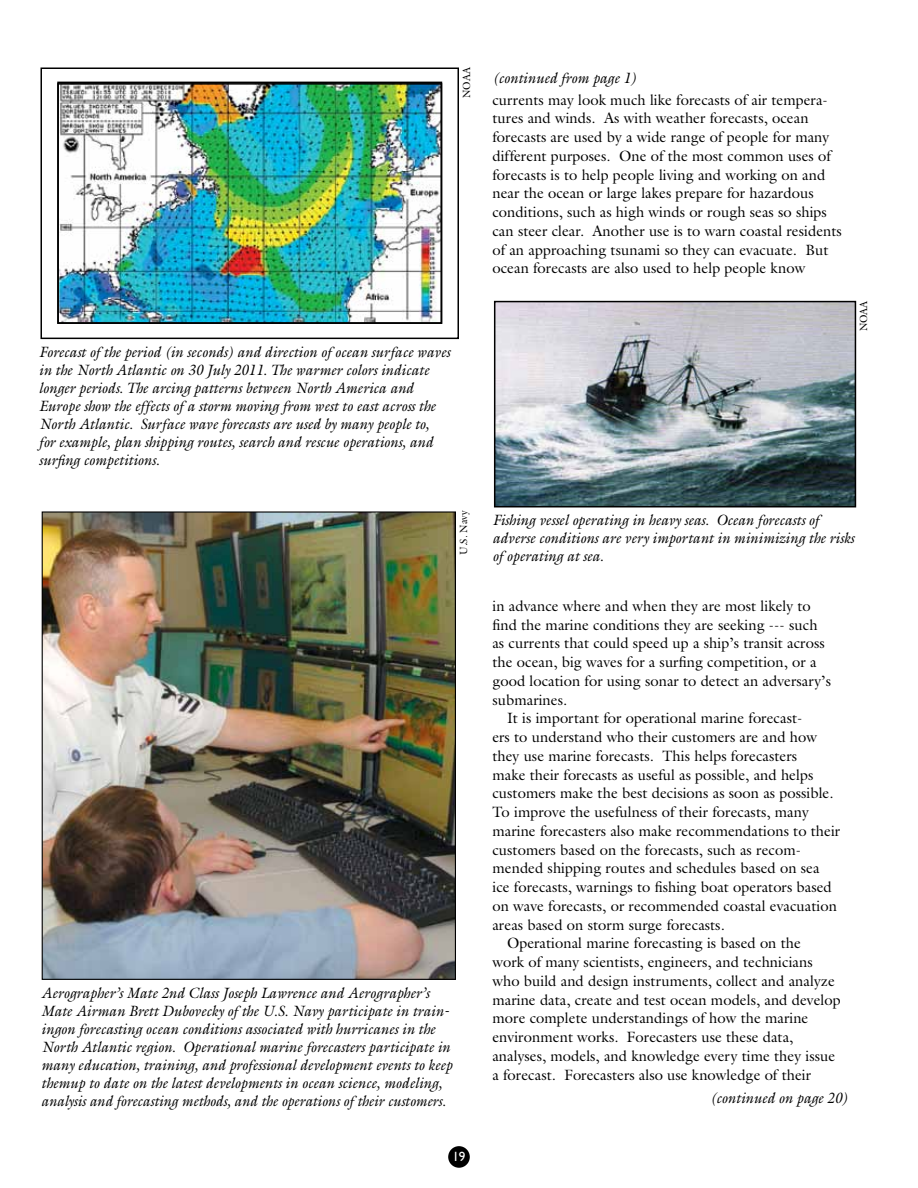
<style>
.page{position:relative;width:918px;height:1188px;background:#fff}
.page>*{position:absolute;margin:0;border:0;box-sizing:border-box;transform-origin:0 0}
.t1{font:15px/18.8px "Galliard";letter-spacing:.005em;color:#000}
.t2{font:italic 15px/18px "Galliard";letter-spacing:-.005em;color:#000;scale:.96 1}
.t3{font:13.5px "Gill Sans";color:#fff}
.t4{font:10.5px "Galliard";color:#000;scale:.96 1}
</style>
<div class="page">
<div style="left:448px;top:1146px;width:22px;height:22px;background:#000;border-radius:50%"></div>
<img style="left:44px;top:513px;width:410px;height:465px">
<img style="left:60px;top:86px;width:379px;height:235px">
<img style="left:497px;top:304px;width:356px;height:200px">
<div style="left:494px;top:301px;width:362px;height:206px;border:2px solid #000"></div>
<div style="left:40px;top:68px;width:419px;height:271px;border:2px solid #000"></div>
<div style="left:57px;top:83px;width:385px;height:241px;border:2px solid #000"></div>
<p class="t4" style="left:460px;top:98px;width:34px;rotate:-90deg">NOAA</p>
<p class="t2" style="left:39px;top:343px;width:430px">Forecast of the period (in seconds) and direction of ocean surface waves in the North Atlantic on 30 July 2011. The warmer colors indicate longer periods. The arcing patterns between North America and Europe show the effects of a storm moving from west to east across the North Atlantic. Surface wave forecasts are used by many people to,<br>for example, plan shipping routes, search and rescue operations, and surfing competitions.</p>
<p class="t4" style="left:457px;top:555px;width:48px;rotate:-90deg">U.S. Navy</p>
<p class="t2" style="left:41px;top:983px;width:430px">Aerographer’s Mate 2nd Class Joseph Lawrence and Aerographer’s Mate Airman Brett Dubovecky of the U.S. Navy participate in train&shy;ingon forecasting ocean conditions associated with hurricanes in the North Atlantic region. Operational marine forecasters participate in many education, training, and professional development events to keep themup to date on the latest developments in ocean science, modeling, analysis and forecasting methods, and the operations of their customers.</p>
<p class="t3" style="left:452px;top:1148px;width:15px">19</p>
<p class="t2" style="left:492px;top:69px;width:152px">(continued from page 1)</p>
<p class="t1" style="left:492px;top:90px;width:351px">currents may look much like forecasts of air tempera&shy;tures and winds. As with weather forecasts, ocean forecasts are used by a wide range of people for many different purposes. One of the most common uses of forecasts is to help people living and working on and near the ocean or large lakes prepare for hazardous conditions, such as high winds or rough seas so ships can steer clear. Another use is to warn coastal residents of an approaching tsunami so they can evacuate. But ocean forecasts are also used to help people know</p>
<p class="t4" style="left:857px;top:331px;width:34px;rotate:-90deg">NOAA</p>
<p class="t2" style="left:492px;top:511px;width:378px">Fishing vessel operating in heavy seas. Ocean forecasts of adverse conditions are very important in minimizing the risks of operating at sea.</p>
<p class="t1" style="left:492px;top:596px;width:320px">in advance where and when they are most likely to</p>
<p class="t1" style="left:492px;top:615px;width:327px">find the marine conditions they are seeking --- such</p>
<p class="t1" style="left:492px;top:634px;width:334px">as currents that could speed up a ship’s transit across</p>
<p class="t1" style="left:492px;top:653px;width:326px">the ocean, big waves for a surfing competition, or a</p>
<p class="t1" style="left:492px;top:671px;width:340px">good location for using sonar to detect an adversary’s</p>
<p class="t1" style="left:492px;top:690px;width:76px">submarines.</p>
<p class="t1" style="left:507px;top:709px;width:297px">It is important for operational marine forecast-</p>
<p class="t1" style="left:492px;top:728px;width:326px">ers to understand who their customers are and how</p>
<p class="t1" style="left:492px;top:746px;width:306px">they use marine forecasts. This helps forecasters</p>
<p class="t1" style="left:492px;top:765px;width:322px">make their forecasts as useful as possible, and helps</p>
<p class="t1" style="left:492px;top:784px;width:343px">customers make the best decisions as soon as possible.</p>
<p class="t1" style="left:492px;top:803px;width:318px">To improve the usefulness of their forecasts, many</p>
<p class="t1" style="left:492px;top:821px;width:349px">marine forecasters also make recommendations to their</p>
<p class="t1" style="left:492px;top:840px;width:310px">customers based on the forecasts, such as recom-</p>
<p class="t1" style="left:492px;top:859px;width:329px">mended shipping routes and schedules based on sea</p>
<p class="t1" style="left:492px;top:878px;width:341px">ice forecasts, warnings to fishing boat operators based</p>
<p class="t1" style="left:492px;top:896px;width:346px">on wave forecasts, or recommended coastal evacuation</p>
<p class="t1" style="left:492px;top:915px;width:234px">areas based on storm surge forecasts.</p>
<p class="t1" style="left:507px;top:934px;width:295px">Operational marine forecasting is based on the</p>
<p class="t1" style="left:492px;top:953px;width:322px">work of many scientists, engineers, and technicians</p>
<p class="t1" style="left:492px;top:971px;width:344px">who build and design instruments, collect and analyze</p>
<p class="t1" style="left:492px;top:990px;width:350px">marine data, create and test ocean models, and develop</p>
<p class="t1" style="left:492px;top:1009px;width:317px">more complete understandings of how the marine</p>
<p class="t1" style="left:492px;top:1028px;width:302px">environment works. Forecasters use these data,</p>
<p class="t1" style="left:492px;top:1046px;width:344px">analyses, models, and knowledge every time they issue</p>
<p class="t1" style="left:492px;top:1065px;width:320px">a forecast. Forecasters also use knowledge of their</p>
<p class="t2" style="left:710px;top:1088px;width:145px">(continued on page 20)</p>
</div>
